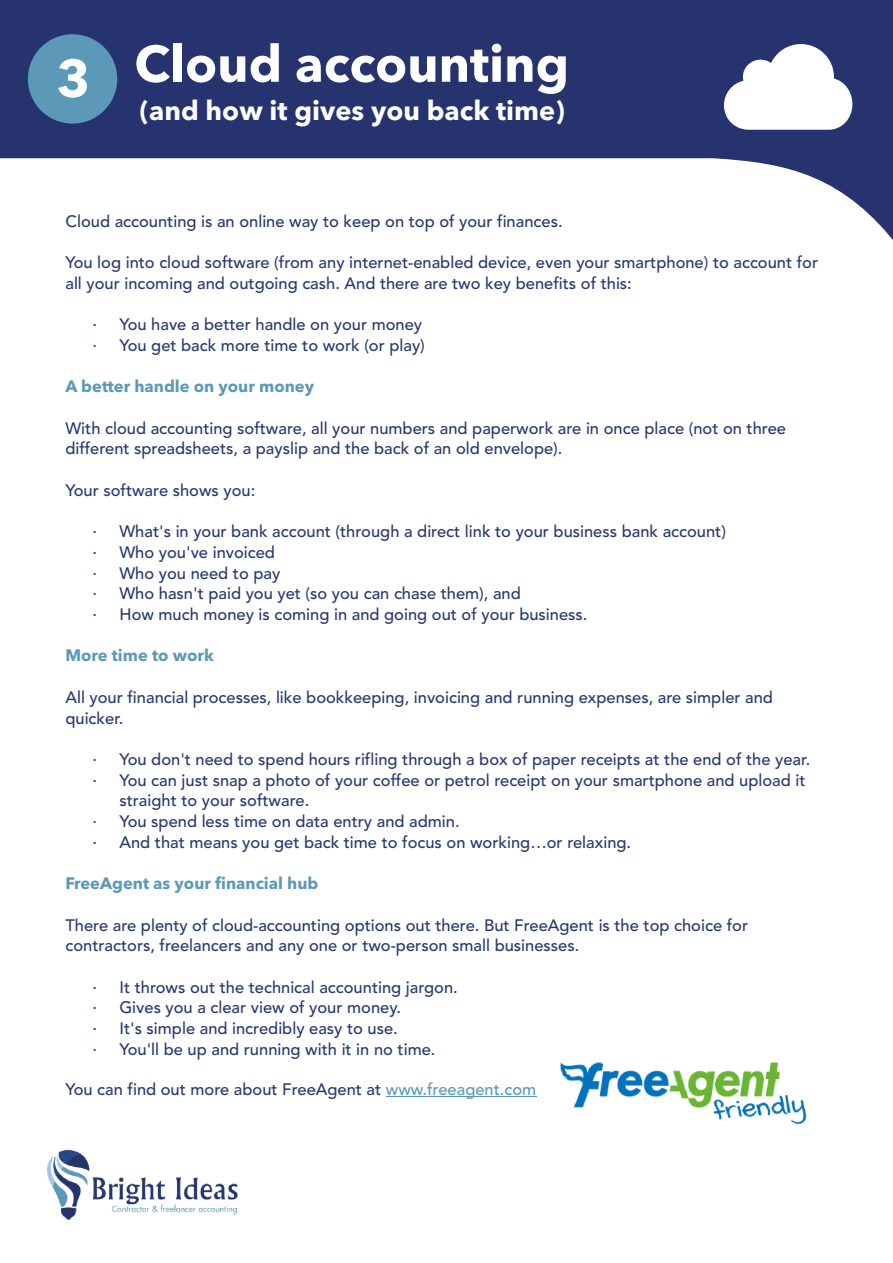
<style>
.page{position:relative;width:893px;height:1263px;background:#fff}
.page>*{position:absolute;margin:0;border:0;box-sizing:border-box;transform-origin:0 0}
.t1{font:700 52.35px "Avenir Next LT Pro";color:#fff}
.t2{font:700 51px "Avenir Next LT Pro";color:#fff}
.t3{font:700 27px "Avenir Next LT Pro";color:#fff}
.t4{font:900 16.5px/20.7px "Avenir LT Std";color:#263870}
.t5{font:700 16.5px "Avenir Next LT Pro";color:#5c99b8}
.s1{color:#5c99b8}
</style>
<div class="page">
<svg style="left:0;top:0;width:893px;height:240px;fill:#26336e"></svg>
<hr style="left:386px;top:1096px;width:150px;height:1px;background:#5c99b8">
<img style="left:47px;top:1149px;width:191px;height:71px">
<svg style="left:724px;top:44px;width:128px;height:86px"></svg>
<div style="left:28px;top:34px;width:89px;height:90px;background:#5c99b8;border-radius:50%"></div>
<img style="left:560px;top:1062px;width:247px;height:63px">
<h1 class="t1" style="left:56px;top:57px;width:35px">3</h1>
<h2 class="t2" style="left:134px;top:43px;width:436px">Cloud accounting</h2>
<h3 class="t3" style="left:140px;top:100px;width:426px">(and how it gives you back time)</h3>
<p class="t4" style="left:65px;top:212px;width:499px">Cloud accounting is an online way to keep on top of your finances.</p>
<p class="t4" style="left:65px;top:253px;width:754px">You log into cloud software (from any internet-enabled device, even your smartphone) to account for all your incoming and outgoing cash. And there are two key benefits of this:</p>
<p class="t4" style="left:92px;top:316px;width:334px">· You have a better handle on your money · You get back more time to work (or play)</p>
<p class="t5" style="left:65px;top:380px;width:250px">A better handle on your money</p>
<p class="t4" style="left:65px;top:419px;width:722px">With cloud accounting software, all your numbers and paperwork are in once place (not on three different spreadsheets, a payslip and the back of an old envelope).</p>
<p class="t4" style="left:65px;top:481px;width:191px">Your software shows you:</p>
<p class="t4" style="left:92px;top:523px;width:635px">· What's in your bank account (through a direct link to your business bank account) · Who you've invoiced<br>· Who you need to pay<br>· Who hasn't paid you yet (so you can chase them), and<br>· How much money is coming in and going out of your business.</p>
<p class="t5" style="left:65px;top:649px;width:150px">More time to work</p>
<p class="t4" style="left:65px;top:688px;width:709px">All your financial processes, like bookkeeping, invoicing and running expenses, are simpler and quicker.</p>
<p class="t4" style="left:92px;top:750px;width:719px">· You don't need to spend hours rifling through a box of paper receipts at the end of the year.</p>
<p class="t4" style="left:92px;top:771px;width:715px">· You can just snap a photo of your coffee or petrol receipt on your smartphone and upload it</p>
<p class="t4" style="left:119px;top:792px;width:191px">straight to your software.</p>
<p class="t4" style="left:92px;top:812px;width:369px">· You spend less time on data entry and admin.</p>
<p class="t4" style="left:92px;top:833px;width:540px">· And that means you get back time to focus on working…or relaxing.</p>
<p class="t5" style="left:65px;top:877px;width:254px">FreeAgent as your financial hub</p>
<p class="t4" style="left:65px;top:916px;width:684px">There are plenty of cloud-accounting options out there. But FreeAgent is the top choice for contractors, freelancers and any one or two-person small businesses.</p>
<p class="t4" style="left:92px;top:978px;width:367px">· It throws out the technical accounting jargon. · Gives you a clear view of your money.<br>· It's simple and incredibly easy to use.<br>· You'll be up and running with it in no time.</p>
<p class="t4" style="left:65px;top:1080px;width:472px">You can find out more about FreeAgent at <span class="s1">www.freeagent.com</span></p>
</div>
